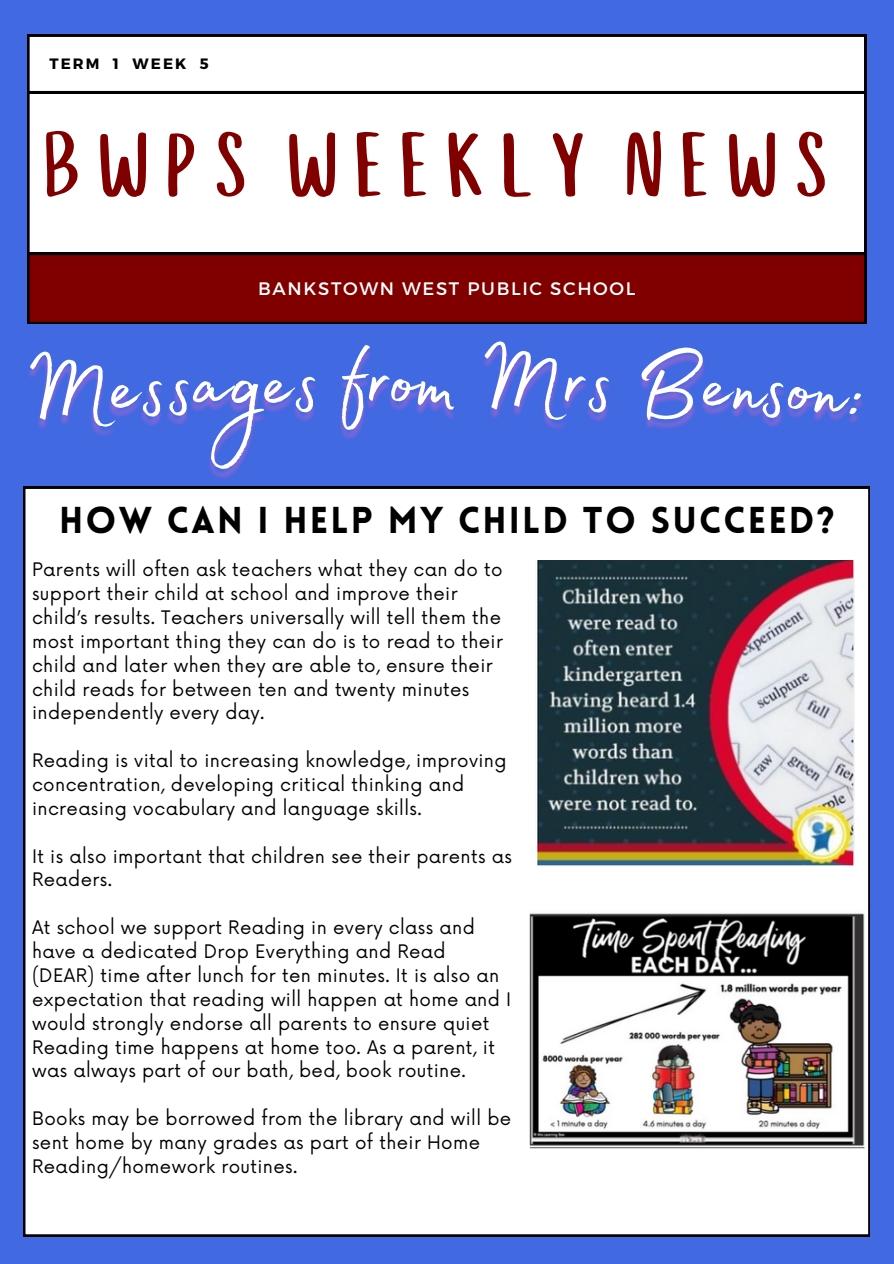
<style>
.page{position:relative;width:894px;height:1264px;background:#fff}
.page>*{position:absolute;margin:0;border:0;box-sizing:border-box;transform-origin:0 0}
.t1{font:111px "Madelyn Fill";color:#fff}
.t2{font:90px "Cup Cakes";color:#800000}
.t3{font:900 36.6px "Lovelo";letter-spacing:.06em;color:#000}
.t4{font:18.15px/23.9px "Now";letter-spacing:.02em;color:#000}
.t5{font:18px "Montserrat";letter-spacing:.095em;color:#fff}
.t6{font:700 15px "Montserrat";letter-spacing:.14em;color:#000}
</style>
<div class="page">
<div style="left:0;top:0;width:893px;height:1263px;background:#4169e1"></div>
<div style="left:27px;top:93px;width:838px;height:160px;background:#fff"></div>
<svg style="left:27px;top:35px;width:838px;height:58px;background:#ececec"></svg>
<svg style="left:27px;top:253px;width:838px;height:71px;background:#700"></svg>
<div style="left:23px;top:489px;width:846px;height:747px;background:#fff"></div>
<img style="left:535px;top:560px;width:319px;height:306px">
<img style="left:23px;top:351px;width:847px;height:138px">
<img style="left:528px;top:909px;width:338px;height:240px">
<svg style="left:29px;top:351px;width:87px;height:79px"></svg>
<svg style="left:484px;top:347px;width:124px;height:73px"></svg>
<svg style="left:787px;top:386px;width:73px;height:28px"></svg>
<h4 class="t6" style="left:49px;top:54px;width:161px">TERM 1 WEEK 5</h4>
<h2 class="t2" style="left:46px;top:106px;width:802px">BWPS WEEKLY NEWS</h2>
<p class="t5" style="left:258px;top:276px;width:379px">BANKSTOWN WEST PUBLIC SCHOOL</p>
<p class="t1" style="left:227px;top:298px;width:141px;rotate:-1deg">ges f</p>
<h1 class="t1" style="left:369px;top:295px;width:90px">rom</h1>
<p class="t1" style="left:109px;top:302px;width:118px;rotate:-2deg">essa</p>
<h1 class="t1" style="left:637px;top:297px;width:155px;rotate:2deg">Bens</h1>
<h1 class="t3" style="left:59px;top:505px;width:776px">HOW CAN I HELP MY CHILD TO SUCCEED?</h1>
<h3 class="t4" style="left:32px;top:558px;width:472px">Parents will often ask teachers what they can do to support their child at school and improve their child’s results. Teachers universally will tell them the most important thing they can do is to read to their child and later when they are able to, ensure their child reads for between ten and twenty minutes independently every day.</h3>
<h5 class="t4" style="left:32px;top:749px;width:476px">Reading is vital to increasing knowledge, improving concentration, developing critical thinking and increasing vocabulary and language skills.</h5>
<h5 class="t4" style="left:32px;top:845px;width:481px">It is also important that children see their parents as<br>Readers.</h5>
<h5 class="t4" style="left:32px;top:916px;width:480px">At school we support Reading in every class and have a dedicated Drop Everything and Read (DEAR) time after lunch for ten minutes. It is also an expectation that reading will happen at home and I would strongly endorse all parents to ensure quiet Reading time happens at home too. As a parent, it was always part of our bath, bed, book routine.</h5>
<h5 class="t4" style="left:32px;top:1107px;width:480px">Books may be borrowed from the library and will be sent home by many grades as part of their Home<br>Reading/homework routines.</h5>
</div>
